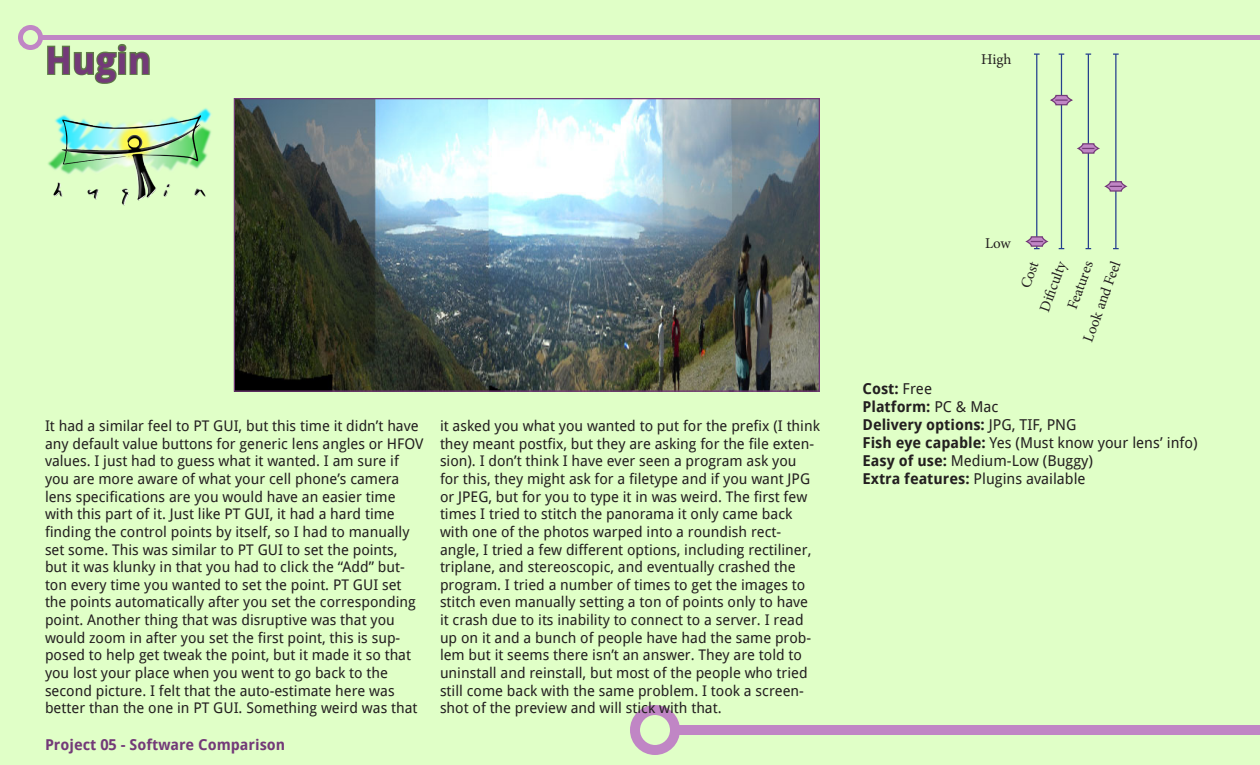
<style>
.page{position:relative;width:1260px;height:765px;background:#e0ffc7}
.page>*{position:absolute;margin:0;border:0;box-sizing:border-box;transform-origin:0 0}
.t1{font:700 37.5px "Droid Sans";color:#733a78}
.t2{font:15px "Droid Sans";color:#231f20}
.t3{font:700 15px "Droid Sans";color:#231f20}
.t4{font:15px "Minion Pro";color:#231f20}
.t5{font:700 15px "Droid Sans";color:#733a78}
.t6{font:14.75px/17.6px "Droid Sans";color:#231f20}
.s1{font-weight:400}
.s2{font-weight:700}
</style>
<div class="page">
<div style="left:41px;top:35px;width:1219px;height:5px;background:#c086c5"></div>
<div style="left:18px;top:25px;width:25px;height:25px;border:5px solid #c086c5;border-radius:50%"></div>
<div style="left:675px;top:725px;width:585px;height:10px;background:#c086c5"></div>
<div style="left:630px;top:705px;width:50px;height:50px;border:10px solid #c086c5;border-radius:50%"></div>
<hr style="left:1036px;top:54px;width:1px;height:195px;background:#253f8e">
<svg style="left:1034px;top:53px;width:6px;height:2px"></svg>
<hr style="left:1061px;top:54px;width:1px;height:195px;background:#253f8e">
<hr style="left:1088px;top:54px;width:1px;height:195px;background:#253f8e">
<svg style="left:1027px;top:237px;width:20px;height:9px"></svg>
<div style="left:1026px;top:236px;width:22px;height:11px;border:1px solid #733a78;border-radius:5px"></div>
<svg style="left:1031px;top:241px;width:12px;height:1px"></svg>
<svg style="left:1051px;top:96px;width:21px;height:9px"></svg>
<div style="left:1051px;top:95px;width:21px;height:10px;border:1px solid #733a78;border-radius:5px"></div>
<svg style="left:1055px;top:99px;width:13px;height:2px"></svg>
<svg style="left:1078px;top:144px;width:21px;height:9px"></svg>
<div style="left:1078px;top:143px;width:21px;height:11px;border:1px solid #733a78;border-radius:5px"></div>
<svg style="left:1082px;top:148px;width:13px;height:1px"></svg>
<hr style="left:1115px;top:54px;width:1px;height:195px;background:#253f8e">
<svg style="left:1113px;top:53px;width:6px;height:2px"></svg>
<svg style="left:1106px;top:182px;width:20px;height:9px"></svg>
<div style="left:1105px;top:181px;width:22px;height:11px;border:1px solid #733a78;border-radius:5px"></div>
<svg style="left:1110px;top:186px;width:12px;height:1px"></svg>
<svg style="left:47px;top:44px;width:103px;height:40px"></svg>
<img style="left:236px;top:100px;width:582px;height:290px">
<div style="left:234px;top:98px;width:586px;height:294px;border:1px solid #733a78"></div>
<img style="left:48px;top:108px;width:163px;height:98px">
<p class="t1" style="left:45px;top:34px;width:108px">Hugin</p>
<p class="t4" style="left:981px;top:50px;width:32px">High</p>
<p class="t6" style="left:45px;top:417px;width:380px">It had a similar feel to PT GUI, but this time it didn’t have any default value buttons for generic lens angles or HFOV values. I just had to guess what it wanted. I am sure if you are more aware of what your cell phone’s camera lens specifications are you would have an easier time with this part of it. Just like PT GUI, it had a hard time finding the control points by itself, so I had to manually set some. This was similar to PT GUI to set the points, but it was klunky in that you had to click the “Add” but&shy;ton every time you wanted to set the point. PT GUI set the points automatically after you set the corresponding point. Another thing that was disruptive was that you would zoom in after you set the first point, this is sup&shy;posed to help get tweak the point, but it made it so that you lost your place when you went to go back to the second picture. I felt that the auto-estimate here was better than the one in PT GUI. Something weird was that</p>
<p class="t6" style="left:440px;top:417px;width:382px">it asked you what you wanted to put for the prefix (I think they meant postfix, but they are asking for the file exten&shy;sion). I don’t think I have ever seen a program ask you<br>for this, they might ask for a filetype and if you want JPG or JPEG, but for you to type it in was weird. The first few times I tried to stitch the panorama it only came back with one of the photos warped into a roundish rect&shy;angle, I tried a few different options, including rectiliner, triplane, and stereoscopic, and eventually crashed the program. I tried a number of times to get the images to stitch even manually setting a ton of points only to have it crash due to its inability to connect to a server. I read up on it and a bunch of people have had the same prob&shy;lem but it seems there isn’t an answer. They are told to uninstall and reinstall, but most of the people who tried still come back with the same problem. I took a screen&shy;shot of the preview and will stick with that.</p>
<p class="t5" style="left:45px;top:734px;width:242px">Project 05 - Software Comparison</p>
<p class="t4" style="left:985px;top:233px;width:27px">Low</p>
<p class="t4" style="left:1078px;top:338px;width:86px;rotate:-70deg">Look and Feel</p>
<p class="t4" style="left:1015px;top:284px;width:29px;rotate:-70deg">Cost</p>
<p class="t4" style="left:1034px;top:308px;width:54px;rotate:-70deg">Difi culty</p>
<p class="t4" style="left:1062px;top:305px;width:52px;rotate:-70deg">Features</p>
<p class="t3" style="left:862px;top:378px;width:71px">Cost: <span class="s1">Free</span></p>
<p class="t3" style="left:862px;top:396px;width:137px">Platform: <span class="s1">PC &amp; Mac</span></p>
<p class="t3" style="left:862px;top:414px;width:216px">Delivery options: <span class="s1">JPG, TIF, PNG</span></p>
<p class="t2" style="left:862px;top:432px;width:337px"><span class="s2">Fish eye capable:</span> Yes (Must know your lens’ info)</p>
<p class="t2" style="left:862px;top:450px;width:232px"><span class="s2">Easy of use:</span> Medium-Low (Buggy)</p>
<p class="t2" style="left:862px;top:468px;width:225px"><span class="s2">Extra features:</span> Plugins available</p>
</div>
